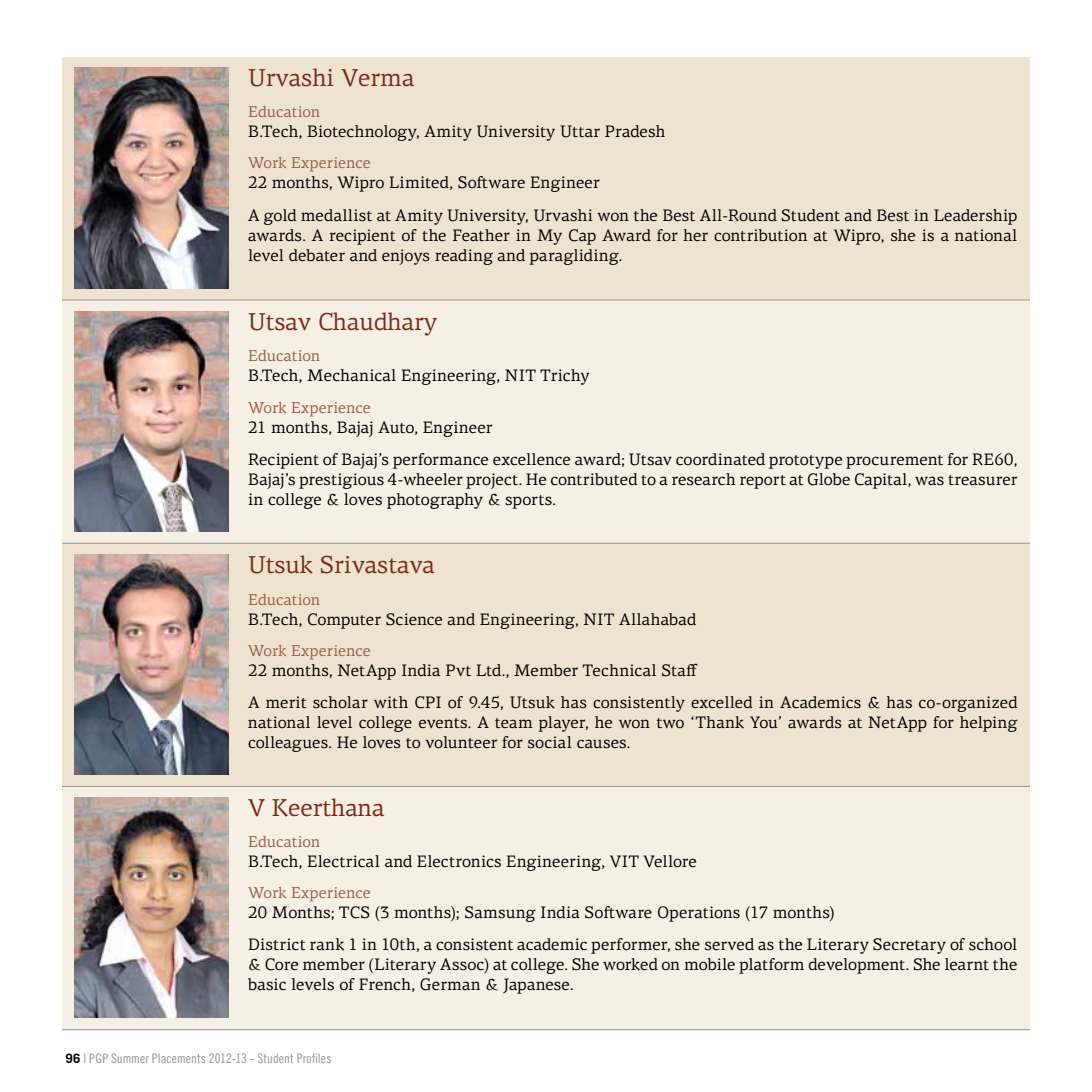
<style>
.page{position:relative;width:1092px;height:1092px;background:#fff}
.page>*{position:absolute;margin:0;border:0;box-sizing:border-box;transform-origin:0 0}
.t1{font:24.5px "PF Centro Serif Pro";color:#7b2c18}
.t2{font:16.62px/32.4px "PF Centro Serif Pro";letter-spacing:.005em;color:#000}
.t3{font:15.75px "PF Centro Serif Pro";letter-spacing:.005em;color:#9b5e45}
.t4{font:13.12px "Trade Gothic Cond Eighteen";letter-spacing:.005em;color:#939598}
.s1{font-family:"Trade Gothic";font-weight:700;color:#000}
</style>
<div class="page">
<div style="left:62px;top:57px;width:967px;height:243px;background:#eee3cf"></div>
<div style="left:62px;top:300px;width:967px;height:243px;background:#f5efe4"></div>
<div style="left:62px;top:543px;width:967px;height:243px;background:#eee3cf"></div>
<div style="left:62px;top:786px;width:967px;height:243px;background:#f5efe4"></div>
<hr style="left:62px;top:300px;width:967px;height:1px;background:#939598">
<hr style="left:62px;top:543px;width:967px;height:1px;background:#939598">
<hr style="left:62px;top:786px;width:967px;height:1px;background:#939598">
<hr style="left:62px;top:1029px;width:967px;height:1px;background:#939598">
<img style="left:74px;top:68px;width:155px;height:220px">
<img style="left:74px;top:311px;width:155px;height:220px">
<img style="left:74px;top:554px;width:155px;height:220px">
<img style="left:74px;top:797px;width:155px;height:220px">
<h1 class="t1" style="left:248px;top:63px;width:168px">Urvashi Verma</h1>
<p class="t3" style="left:248px;top:102px;width:74px">Education</p>
<p class="t2" style="left:248px;top:115px;width:418px">B.Tech, Biotechnology, Amity University Uttar Pradesh</p>
<p class="t3" style="left:248px;top:154px;width:124px">Work Experience</p>
<p class="t2" style="left:248px;top:167px;width:770px">22 months, Wipro Limited, Software Engineer<br>A gold medallist at Amity University, Urvashi won the Best All-Round Student and Best in Leadership</p>
<p class="t2" style="left:248px;top:225px;width:770px;line-height:19.9px">awards. A recipient of the Feather in My Cap Award for her contribution at Wipro, she is a national level debater and enjoys reading and paragliding.</p>
<h1 class="t1" style="left:248px;top:307px;width:191px">Utsav Chaudhary</h1>
<p class="t3" style="left:248px;top:346px;width:74px">Education</p>
<p class="t2" style="left:248px;top:359px;width:343px">B.Tech, Mechanical Engineering, NIT Trichy</p>
<p class="t3" style="left:248px;top:398px;width:124px">Work Experience</p>
<p class="t2" style="left:248px;top:411px;width:770px">21 months, Bajaj Auto, Engineer<br>Recipient of Bajaj’s performance excellence award; Utsav coordinated prototype procurement for RE60,</p>
<p class="t2" style="left:248px;top:469px;width:770px;line-height:19.9px">Bajaj’s prestigious 4-wheeler project. He contributed to a research report at Globe Capital, was treasurer in college &amp; loves photography &amp; sports.</p>
<h1 class="t1" style="left:248px;top:550px;width:188px">Utsuk Srivastava</h1>
<p class="t3" style="left:248px;top:590px;width:74px">Education</p>
<p class="t2" style="left:248px;top:602px;width:449px">B.Tech, Computer Science and Engineering, NIT Allahabad</p>
<p class="t3" style="left:248px;top:641px;width:124px">Work Experience</p>
<p class="t2" style="left:248px;top:654px;width:770px">22 months, NetApp India Pvt Ltd., Member Technical Staff<br>A merit scholar with CPI of 9.45, Utsuk has consistently excelled in Academics &amp; has co-organized</p>
<p class="t2" style="left:248px;top:712px;width:770px;line-height:19.9px">national level college events. A team player, he won two ‘Thank You’ awards at NetApp for helping colleagues. He loves to volunteer for social causes.</p>
<h1 class="t1" style="left:248px;top:792px;width:138px">V Keerthana</h1>
<p class="t3" style="left:248px;top:832px;width:74px">Education</p>
<p class="t2" style="left:248px;top:845px;width:450px">B.Tech, Electrical and Electronics Engineering, VIT Vellore</p>
<p class="t3" style="left:248px;top:883px;width:124px">Work Experience</p>
<p class="t2" style="left:248px;top:896px;width:770px">20 Months; TCS (3 months); Samsung India Software Operations (17 months)<br>District rank 1 in 10th, a consistent academic performer, she served as the Literary Secretary of school</p>
<p class="t2" style="left:248px;top:954px;width:770px;line-height:19.9px">&amp; Core member (Literary Assoc) at college. She worked on mobile platform development. She learnt the basic levels of French, German &amp; Japanese.</p>
<p class="t4" style="left:65px;top:1050px;width:267px"><span class="s1">96</span> | PGP Summer Placements 2012-13 - Student Profiles</p>
</div>
